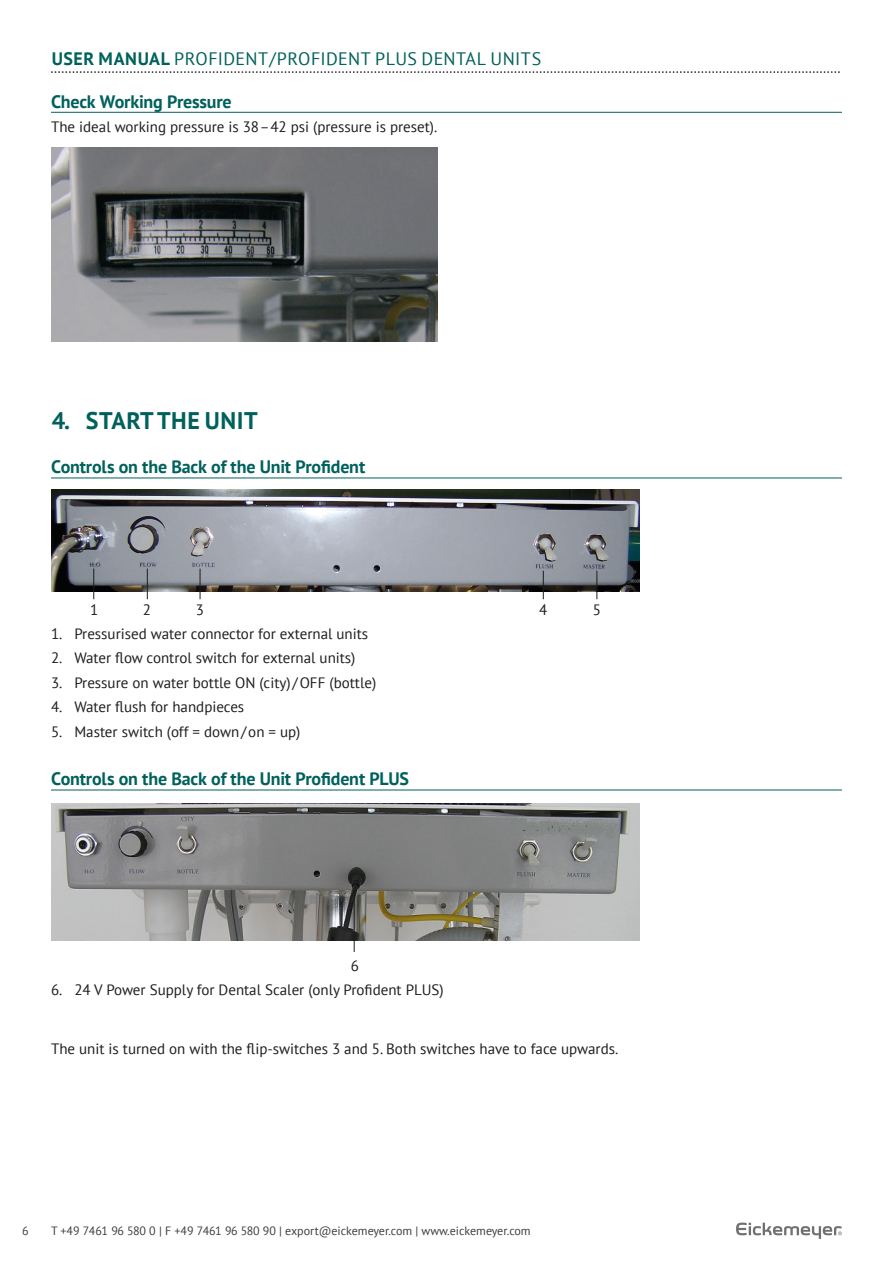
<style>
.page{position:relative;width:893px;height:1263px;background:#fff}
.page>*{position:absolute;margin:0;border:0;box-sizing:border-box;transform-origin:0 0}
.t1{font:700 24px "PT Sans";letter-spacing:.02em;color:#00615c}
.t2{font:700 18px "PT Sans";letter-spacing:-.01em;color:#00615c}
.t3{font:18px "PT Sans";letter-spacing:.025em;color:#00615c}
.t4{font:15px "PT Sans";color:#1d1d1b}
.t5{font:12px "PT Sans";color:#3d3d3c}
.s1{font-weight:700}
</style>
<div class="page">
<svg style="left:736px;top:1222px;width:106px;height:17px"></svg>
<svg style="left:51px;top:71px;width:789px;height:2px"></svg>
<hr style="left:51px;top:112px;width:791px;height:1px;background:#00615c">
<hr style="left:51px;top:478px;width:791px;height:1px;background:#00615c">
<hr style="left:51px;top:790px;width:791px;height:1px;background:#00615c">
<img style="left:51px;top:147px;width:387px;height:195px">
<img style="left:51px;top:490px;width:589px;height:101px">
<hr style="left:94px;top:569px;width:1px;height:30px;background:#1d1d1b">
<hr style="left:147px;top:569px;width:1px;height:30px;background:#1d1d1b">
<hr style="left:200px;top:569px;width:1px;height:30px;background:#1d1d1b">
<svg style="left:543px;top:571px;width:1px;height:28px"></svg>
<svg style="left:597px;top:571px;width:1px;height:28px"></svg>
<img style="left:51px;top:803px;width:589px;height:138px">
<hr style="left:354px;top:888px;width:1px;height:64px;background:#1d1d1b">
<p class="t3" style="left:52px;top:47px;width:491px"><span class="s1">USER MANUAL</span> PROFIDENT / PROFIDENT PLUS DENTAL UNITS</p>
<p class="t2" style="left:51px;top:89px;width:182px">Check Working Pressure</p>
<p class="t4" style="left:51px;top:117px;width:388px">The ideal working pressure is 38 – 42 psi (pressure is preset).</p>
<h1 class="t1" style="left:52px;top:405px;width:207px">4. START THE UNIT</h1>
<p class="t2" style="left:51px;top:455px;width:316px">Controls on the Back of the Unit Profident</p>
<p class="t4" style="left:90px;top:600px;width:10px">1</p>
<p class="t4" style="left:143px;top:600px;width:10px">2</p>
<p class="t4" style="left:196px;top:600px;width:10px">3</p>
<p class="t4" style="left:539px;top:600px;width:10px">4</p>
<p class="t4" style="left:593px;top:600px;width:10px">5</p>
<p class="t4" style="left:51px;top:624px;width:319px">1. Pressurised water connector for external units</p>
<p class="t4" style="left:51px;top:648px;width:306px">2. Water flow control switch for external units)</p>
<p class="t4" style="left:51px;top:673px;width:327px">3. Pressure on water bottle ON (city) / OFF (bottle)</p>
<p class="t4" style="left:51px;top:697px;width:195px">4. Water flush for handpieces</p>
<p class="t4" style="left:51px;top:722px;width:251px">5. Master switch (off = down / on = up)</p>
<p class="t2" style="left:51px;top:767px;width:360px">Controls on the Back of the Unit Profident PLUS</p>
<p class="t4" style="left:351px;top:956px;width:10px">6</p>
<p class="t4" style="left:51px;top:980px;width:394px">6. 24 V Power Supply for Dental Scaler (only Profident PLUS)</p>
<p class="t4" style="left:51px;top:1038px;width:569px">The unit is turned on with the flip-switches 3 and 5. Both switches have to face upwards.</p>
<p class="t5" style="left:22px;top:1223px;width:8px">6</p>
<p class="t5" style="left:51px;top:1223px;width:481px">T +49 7461 96 580 0 | F +49 7461 96 580 90 | export@eickemeyer.com | www.eickemeyer.com</p>
</div>
